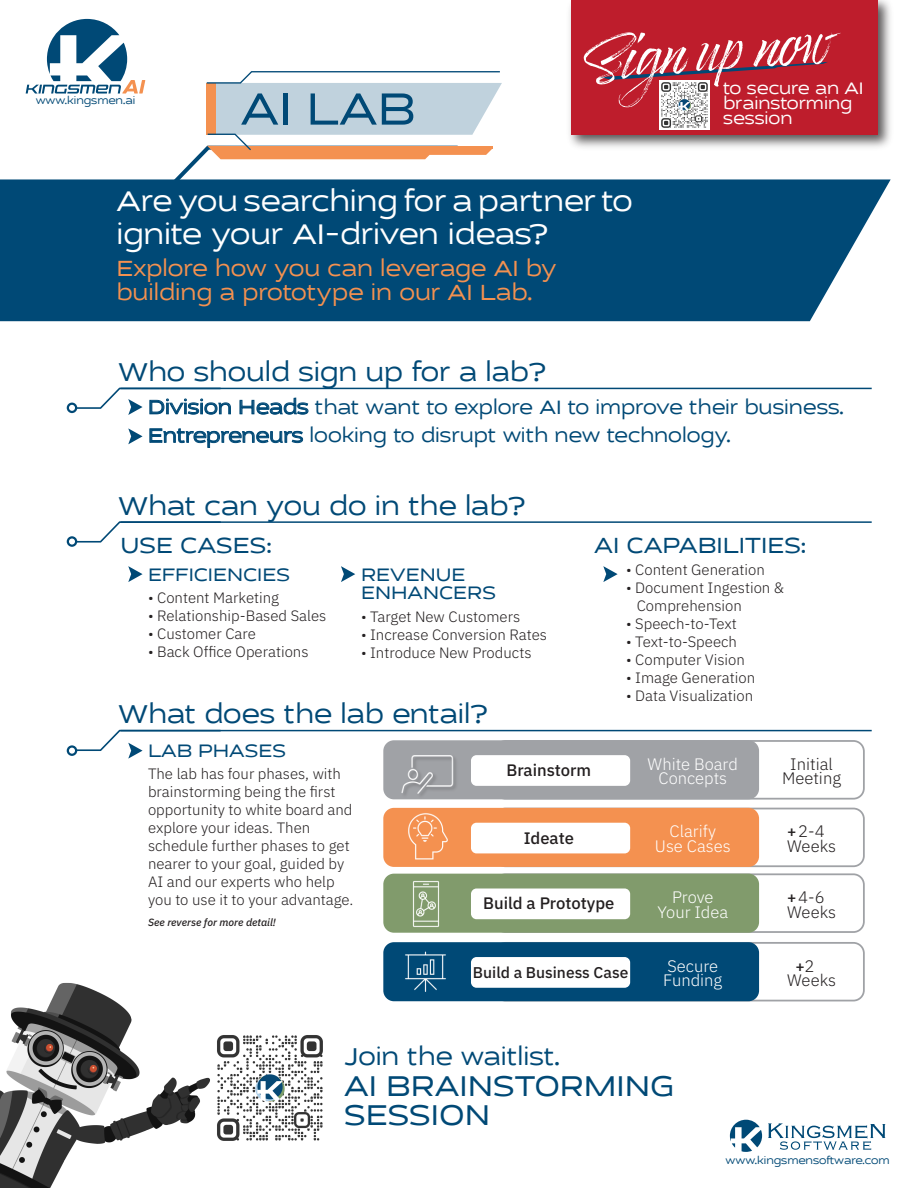
<style>
.page{position:relative;width:918px;height:1188px;background:#fff}
.page>*{position:absolute;margin:0;border:0;box-sizing:border-box;transform-origin:0 0}
.t1{font:54.45px "Timberline";color:#fff}
.t2{font:expanded 51.9px "Cedra 4 F";color:#004976}
.t3{font:expanded 33.3px/28.5px "Cedra 4 F";color:#004976}
.t4{font:expanded 33px/33px "Cedra 4 F";color:#fff}
.t5{font:expanded 30px "Cedra 4 F";color:#004976}
.t6{font:expanded 28.2px "Cedra 4 F";color:#004976}
.t7{font:expanded 25.5px/24px "Cedra 4 F";color:#f49150}
.t8{font:expanded 25.5px "Cedra 4 F";color:#004976}
.t9{font:expanded 22.5px/28.5px "Cedra 4 F";color:#004976}
.t10{font:expanded 21px/18px "Cedra 4 F";color:#004976}
.t11{font:expanded 19.35px/15.1px "Cedra 4 F";color:#fff}
.t12{font:300 16.65px/14.7px "IBM Plex Sans";color:#fff;text-align:center}
.t13{font:300 16.65px/14.7px "IBM Plex Sans";color:#231f20}
.t14{font:500 16.65px "IBM Plex Sans";color:#231f20}
.t15{font:500 15.6px "IBM Plex Sans";color:#231f20}
.t16{font:300 15px/18px "IBM Plex Sans";color:#231f20}
.t17{font:expanded 12px "Cedra 4 F";color:#004976}
.t18{font:italic 500 10.5px "IBM Plex Sans";color:#231f20}
.s1{font-weight:500;font-size:15.6px}
.s2{font-weight:300;font-size:16.65px}
</style>
<div class="page">
<img style="left:569px;top:0;width:322px;height:148px">
<div style="left:571px;top:0;width:307px;height:135px;background:#be1d2c"></div>
<div style="left:494px;top:740px;width:371px;height:60px;border:2px solid #a0a2a6;border-radius:10px"></div>
<img style="left:0;top:982px;width:210px;height:206px">
<hr style="left:121px;top:388px;width:751px;height:1px;background:#004976">
<svg style="left:67px;top:521px;width:54px;height:26px"></svg>
<hr style="left:121px;top:521px;width:751px;height:2px;background:#004976">
<div style="left:383px;top:740px;width:376px;height:59px;background:#a0a2a6;border-radius:11px"></div>
<div style="left:471px;top:755px;width:159px;height:31px;background:#fff;border-radius:6px"></div>
<svg style="left:128px;top:428px;width:15px;height:16px"></svg>
<svg style="left:67px;top:388px;width:164px;height:27px"></svg>
<svg style="left:239px;top:397px;width:70px;height:18px"></svg>
<svg style="left:149px;top:428px;width:155px;height:20px"></svg>
<svg style="left:128px;top:566px;width:15px;height:16px"></svg>
<svg style="left:600px;top:62px;width:228px;height:18px"></svg>
<svg style="left:67px;top:730px;width:154px;height:29px"></svg>
<hr style="left:121px;top:730px;width:751px;height:1px;background:#004976">
<svg style="left:341px;top:566px;width:14px;height:16px"></svg>
<svg style="left:603px;top:566px;width:15px;height:16px"></svg>
<div style="left:494px;top:808px;width:371px;height:59px;border:2px solid #a0a2a6;border-radius:10px"></div>
<div style="left:383px;top:808px;width:376px;height:59px;background:#f49150;border-radius:11px"></div>
<div style="left:471px;top:823px;width:159px;height:30px;background:#fff;border-radius:6px"></div>
<div style="left:494px;top:873px;width:371px;height:60px;border:2px solid #a0a2a6;border-radius:10px"></div>
<div style="left:383px;top:874px;width:376px;height:59px;background:#819b6c;border-radius:11px"></div>
<div style="left:471px;top:889px;width:159px;height:30px;background:#fff;border-radius:6px"></div>
<div style="left:494px;top:942px;width:371px;height:59px;border:2px solid #a0a2a6;border-radius:10px"></div>
<div style="left:383px;top:942px;width:376px;height:59px;background:#004976;border-radius:11px"></div>
<div style="left:471px;top:957px;width:159px;height:31px;background:#fff;border-radius:6px"></div>
<img style="left:397px;top:740px;width:65px;height:68px">
<img style="left:399px;top:742px;width:56px;height:62px">
<img style="left:408px;top:813px;width:40px;height:47px">
<img style="left:413px;top:881px;width:26px;height:46px">
<img style="left:405px;top:951px;width:41px;height:41px">
<svg style="left:26px;top:19px;width:476px;height:160px"></svg>
<div style="left:0;top:179px;width:891px;height:142px;background:#004976"></div>
<img style="left:217px;top:1035px;width:106px;height:106px">
<img style="left:660px;top:80px;width:49px;height:49px">
<svg style="left:768px;top:1123px;width:117px;height:27px"></svg>
<svg style="left:730px;top:1120px;width:32px;height:32px"></svg>
<p class="t17" style="left:36px;top:93px;width:101px">www.kingsmen.ai</p>
<h2 class="t2" style="left:241px;top:80px;width:177px">AI LAB</h2>
<h1 class="t1" style="left:580px;top:30px;width:252px;rotate:-5deg">Sign up now</h1>
<p class="t11" style="left:723px;top:80px;width:142px">to secure an AI brainstorming session</p>
<h3 class="t4" style="left:117px;top:185px;width:518px">Are you searching for a partner to ignite your AI-driven ideas?</h3>
<h3 class="t7" style="left:117px;top:257px;width:442px">Explore how you can leverage AI by building a prototype in our AI Lab.</h3>
<h3 class="t5" style="left:118px;top:355px;width:429px">Who should sign up for a lab?</h3>
<h3 class="t9" style="left:148px;top:393px;width:697px">Division Heads that want to explore AI to improve their business.<br>Entrepreneurs looking to disrupt with new technology.</h3>
<h3 class="t5" style="left:118px;top:489px;width:409px">What can you do in the lab?</h3>
<h3 class="t8" style="left:121px;top:531px;width:153px">USE CASES:</h3>
<h3 class="t10" style="left:148px;top:566px;width:144px">EFFICIENCIES</h3>
<p class="t16" style="left:148px;top:587px;width:133px">• Content Marketing</p>
<p class="t16" style="left:148px;top:605px;width:180px">• Relationship-Based Sales</p>
<p class="t16" style="left:148px;top:623px;width:109px">• Customer Care</p>
<p class="t16" style="left:148px;top:641px;width:162px">• Back Office Operations</p>
<h3 class="t10" style="left:361px;top:566px;width:137px">REVENUE<br>ENHANCERS</h3>
<p class="t16" style="left:361px;top:607px;width:161px">• Target New Customers</p>
<p class="t16" style="left:361px;top:625px;width:188px">• Increase Conversion Rates</p>
<p class="t16" style="left:361px;top:643px;width:172px">• Introduce New Products</p>
<h3 class="t5" style="left:118px;top:698px;width:371px">What does the lab entail?</h3>
<h3 class="t8" style="left:594px;top:531px;width:214px">AI CAPABILITIES:</h3>
<p class="t16" style="left:626px;top:560px;width:140px">• Content Generation</p>
<p class="t16" style="left:637px;top:578px;width:149px;text-indent:-11px">• Document Ingestion &amp;<br>Comprehension</p>
<p class="t16" style="left:626px;top:614px;width:112px">• Speech-to-Text</p>
<p class="t16" style="left:626px;top:632px;width:112px">• Text-to-Speech</p>
<p class="t16" style="left:626px;top:650px;width:120px">• Computer Vision</p>
<p class="t16" style="left:626px;top:668px;width:131px">• Image Generation</p>
<p class="t16" style="left:626px;top:686px;width:129px">• Data Visualization</p>
<h3 class="t10" style="left:148px;top:742px;width:140px">LAB PHASES</h3>
<p class="t16" style="left:148px;top:764px;width:207px">The lab has four phases, with brainstorming being the first opportunity to white board and explore your ideas. Then schedule further phases to get nearer to your goal, guided by<br>AI and our experts who help you to use it to your advantage.</p>
<p class="t18" style="left:148px;top:915px;width:129px">See reverse for more detail!</p>
<p class="t14" style="left:506px;top:757px;width:86px">Brainstorm</p>
<p class="t12" style="left:648px;top:755px;width:92px">White Board<br>Concepts</p>
<p class="t13" style="left:782px;top:755px;width:61px;text-align:center">Initial<br>Meeting</p>
<p class="t14" style="left:524px;top:825px;width:52px">Ideate</p>
<p class="t12" style="left:655px;top:823px;width:77px">Clarify<br>Use Cases</p>
<p class="t13" style="left:787px;top:823px;width:50px"><span class="s1">+</span>2-4<br>Weeks</p>
<p class="t14" style="left:483px;top:891px;width:133px">Build a Prototype</p>
<p class="t12" style="left:657px;top:889px;width:72px">Prove<br>Your Idea</p>
<p class="t13" style="left:787px;top:889px;width:50px"><span class="s1">+</span>4-6<br>Weeks</p>
<p class="t15" style="left:473px;top:960px;width:157px">Build a Business Case</p>
<p class="t12" style="left:663px;top:957px;width:61px;text-align:left">Secure<br>Funding</p>
<p class="t15" style="left:795px;top:954px;width:21px">+<span class="s2">2</span></p>
<p class="t13" style="left:787px;top:972px;width:50px">Weeks</p>
<h3 class="t6" style="left:344px;top:1041px;width:217px">Join the waitlist.</h3>
<h3 class="t3" style="left:344px;top:1072px;width:332px">AI BRAINSTORMING<br>SESSION</h3>
<p class="t17" style="left:726px;top:1153px;width:166px">www.kingsmensoftware.com</p>
</div>
